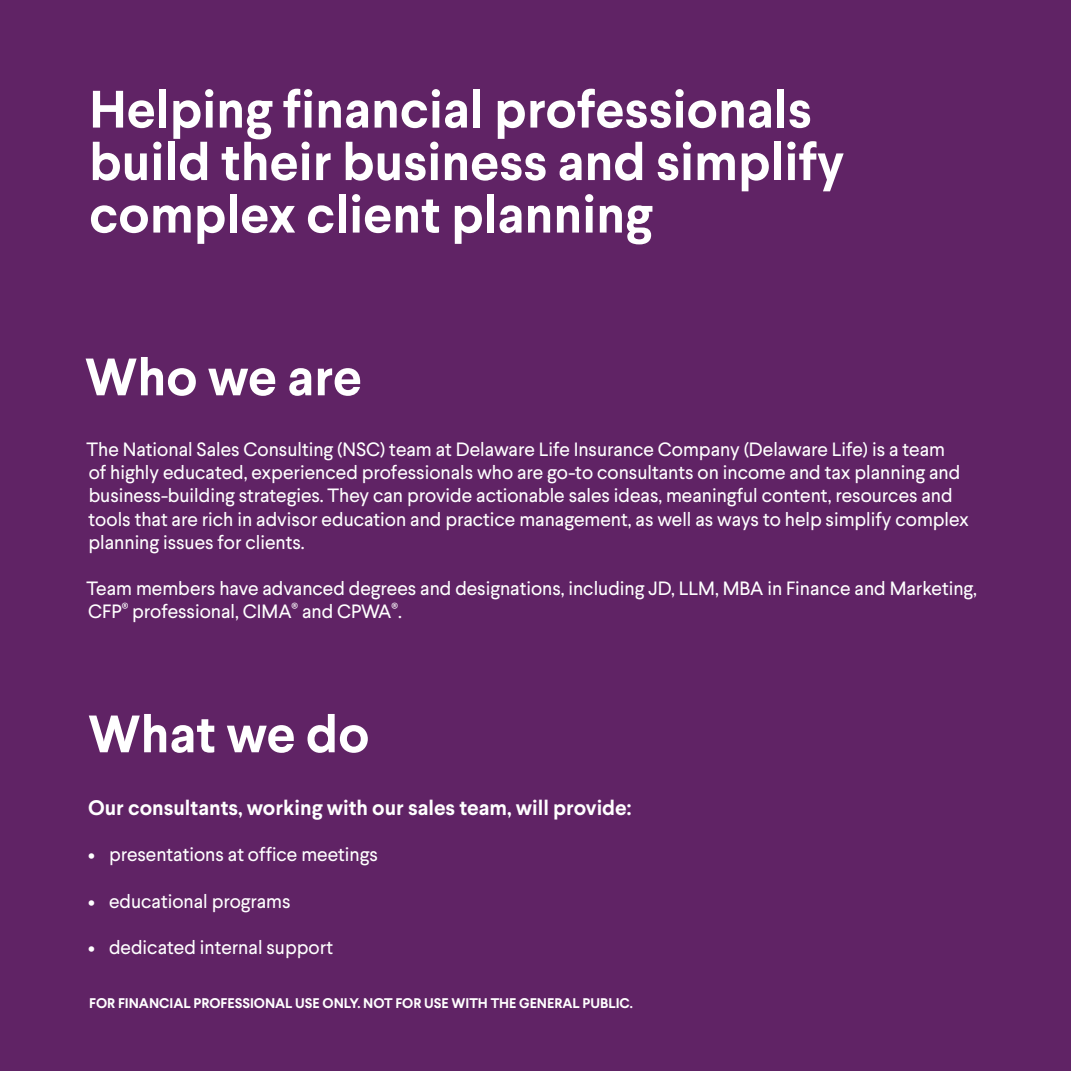
<style>
.page{position:relative;width:1071px;height:1071px;background:#602365}
.page>*{position:absolute;margin:0;border:0;box-sizing:border-box;transform-origin:0 0}
.t1{font:700 52.5px/52.5px "Larsseit";color:#fff}
.t2{font:700 21px "Larsseit";color:#fff}
.t3{font:19.25px/23.1px "Larsseit";color:#fff}
.ParaStyle01-Leading{font:700 14px "Larsseit";color:#fff}
</style>
<div class="page">
<p class="t1" style="left:89px;top:83px;width:757px">Helping financial professionals build their business and simplify complex client planning</p>
<p class="t1" style="left:85px;top:350px;width:279px">Who we are</p>
<p class="t3" style="left:87px;top:438px;width:884px">The National Sales Consulting (NSC) team at Delaware Life Insurance Company (Delaware Life) is a team<br>of highly educated, experienced professionals who are go-to consultants on income and tax planning and business-building strategies. They can provide actionable sales ideas, meaningful content, resources and tools that are rich in advisor education and practice management, as well as ways to help simplify complex planning issues for clients.</p>
<p class="t3" style="left:87px;top:576px;width:892px">Team members have advanced degrees and designations, including JD, LLM, MBA in Finance and Marketing,<br>CFP<sup>®</sup> professional, CIMA<sup>®</sup> and CPWA<sup>®</sup>.</p>
<p class="t1" style="left:88px;top:707px;width:283px">What we do</p>
<p class="t2" style="left:88px;top:794px;width:545px">Our consultants, working with our sales team, will provide:</p>
<p class="t3" style="left:88px;top:843px;width:291px">• presentations at office meetings</p>
<p class="t3" style="left:88px;top:889px;width:204px">• educational programs</p>
<p class="t3" style="left:88px;top:935px;width:247px">• dedicated internal support</p>
<p class="ParaStyle01-Leading" style="left:89px;top:994px;width:545px">FOR FINANCIAL PROFESSIONAL USE ONLY. NOT FOR USE WITH THE GENERAL PUBLIC.</p>
</div>
